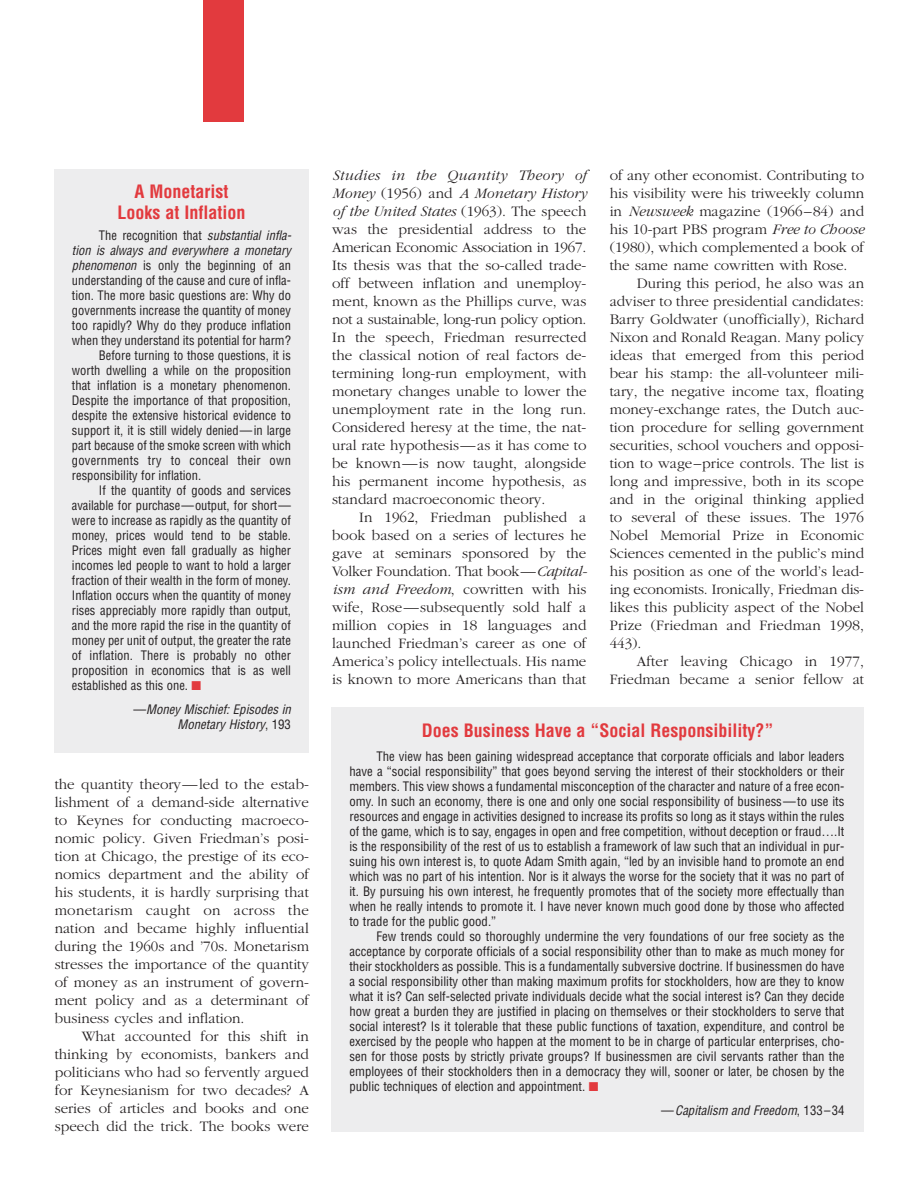
<style>
.page{position:relative;width:918px;height:1188px;background:#fff}
.page>*{position:absolute;margin:0;border:0;box-sizing:border-box;transform-origin:0 0}
.t1{font:700 condensed 18px/21px "Helvetica";color:#e23a3e;text-align:center}
.t2{font:300 15px/18px "Garamond";color:#231f20;text-align:justify}
.t3{font:condensed 12.75px/15px "Helvetica";color:#231f20;text-align:justify}
.t4{font:italic condensed 12.75px/15px "Helvetica";color:#231f20;text-align:right}
.t5{font:condensed 12.75px "Helvetica";letter-spacing:.02em;color:#231f20}
.s1{font-style:italic}
.s2{color:#e23a3e}
.s3{font-style:normal}
</style>
<div class="page">
<div style="left:203px;top:0;width:41px;height:122px;background:#e23a3e"></div>
<div style="left:332px;top:707px;width:532px;height:425px;background:#ededee"></div>
<div style="left:54px;top:169px;width:255px;height:584px;background:#ededee"></div>
<h1 class="t1" style="left:118px;top:182px;width:129px">A Monetarist<br>Looks at Inflation</h1>
<p class="t3" style="left:99px;top:229px;width:194px">The recognition that <span class="s1">substantial infla-</span></p>
<p class="t4" style="left:72px;top:244px;width:220px">tion is always and everywhere a monetary</p>
<p class="t3" style="left:72px;top:259px;width:221px"><span class="s1">phenomenon</span> is only the beginning of an</p>
<p class="t3" style="left:72px;top:274px;width:220px">understanding of the cause and cure of infla-</p>
<p class="t3" style="left:72px;top:289px;width:220px">tion. The more basic questions are: Why do</p>
<p class="t3" style="left:72px;top:304px;width:220px">governments increase the quantity of money</p>
<p class="t3" style="left:72px;top:319px;width:220px">too rapidly? Why do they produce inflation</p>
<p class="t3" style="left:72px;top:334px;width:220px">when they understand its potential for harm?</p>
<p class="t3" style="left:99px;top:349px;width:193px">Before turning to those questions, it is</p>
<p class="t3" style="left:72px;top:364px;width:220px">worth dwelling a while on the proposition</p>
<p class="t3" style="left:72px;top:379px;width:220px">that inflation is a monetary phenomenon.</p>
<p class="t3" style="left:72px;top:394px;width:220px">Despite the importance of that proposition,</p>
<p class="t3" style="left:72px;top:409px;width:221px">despite the extensive historical evidence to</p>
<p class="t3" style="left:72px;top:424px;width:220px">support it, it is still widely denied—in large</p>
<p class="t3" style="left:72px;top:439px;width:220px">part because of the smoke screen with which</p>
<p class="t5" style="left:72px;top:456px;width:220px">governments try to conceal their own</p>
<p class="t3" style="left:72px;top:469px;width:131px">responsibility for inflation.</p>
<p class="t3" style="left:99px;top:484px;width:193px">If the quantity of goods and services</p>
<p class="t3" style="left:72px;top:499px;width:220px">available for purchase—output, for short—</p>
<p class="t3" style="left:72px;top:514px;width:220px">were to increase as rapidly as the quantity of</p>
<p class="t3" style="left:72px;top:529px;width:221px">money, prices would tend to be stable.</p>
<p class="t3" style="left:72px;top:544px;width:220px">Prices might even fall gradually as higher</p>
<p class="t3" style="left:72px;top:559px;width:220px">incomes led people to want to hold a larger</p>
<p class="t3" style="left:72px;top:574px;width:220px">fraction of their wealth in the form of money.</p>
<p class="t3" style="left:72px;top:589px;width:220px">Inflation occurs when the quantity of money</p>
<p class="t3" style="left:72px;top:604px;width:220px">rises appreciably more rapidly than output,</p>
<p class="t3" style="left:72px;top:619px;width:220px">and the more rapid the rise in the quantity of</p>
<p class="t3" style="left:72px;top:634px;width:221px">money per unit of output, the greater the rate</p>
<p class="t3" style="left:72px;top:649px;width:220px">of inflation. There is probably no other</p>
<p class="t3" style="left:72px;top:664px;width:220px">proposition in economics that is as well</p>
<p class="t3" style="left:72px;top:679px;width:131px">established as this one. <span class="s2">■</span></p>
<p class="t4" style="left:134px;top:703px;width:159px"><span class="s3">—</span>Money Mischief: Episodes in<br>Monetary History<span class="s3">, 193</span></p>
<p class="t2" style="left:55px;top:776px;width:256px">the quantity theory—led to the estab&shy;lishment of a demand-side alternative to Keynes for conducting macroeco&shy;nomic policy. Given Friedman’s posi&shy;tion at Chicago, the prestige of its eco&shy;nomics department and the ability of his students, it is hardly surprising that monetarism caught on across the nation and became highly influential during the 1960s and ’70s. Monetarism stresses the importance of the quantity of money as an instrument of govern&shy;ment policy and as a determinant of business cycles and inflation.</p>
<p class="t2" style="left:55px;top:1028px;width:256px;text-indent:27px">What accounted for this shift in thinking by economists, bankers and politicians who had so fervently argued for Keynesianism for two decades? A series of articles and books and one speech did the trick. The books were</p>
<p class="t2" style="left:332px;top:167px;width:256px"><span class="s1">Studies in the Quantity Theory of Money</span> (1956) and <span class="s1">A Monetary History of the United States</span> (1963). The speech was the presidential address to the American Economic Association in 1967.<br>Its thesis was that the so-called trade&shy;off between inflation and unemploy&shy;ment, known as the Phillips curve, was not a sustainable, long-run policy option.<br>In the speech, Friedman resurrected the classical notion of real factors de&shy;termining long-run employment, with monetary changes unable to lower the unemployment rate in the long run.<br>Considered heresy at the time, the nat&shy;ural rate hypothesis—as it has come to be known—is now taught, alongside his permanent income hypothesis, as standard macroeconomic theory.</p>
<p class="t2" style="left:332px;top:509px;width:256px;text-indent:27px">In 1962, Friedman published a book based on a series of lectures he gave at seminars sponsored by the Volker Foundation. That book—<span class="s1">Capital&shy;ism and Freedom</span>, cowritten with his wife, Rose—subsequently sold half a million copies in 18 languages and launched Friedman’s career as one of America’s policy intellectuals. His name is known to more Americans than that</p>
<p class="t2" style="left:610px;top:167px;width:256px">of any other economist. Contributing to his visibility were his triweekly column in <span class="s1">Newsweek</span> magazine (1966–84) and his 10-part PBS program <span class="s1">Free to Choose </span>(1980), which complemented a book of the same name cowritten with Rose.</p>
<p class="t2" style="left:610px;top:275px;width:256px;text-indent:27px">During this period, he also was an adviser to three presidential candidates:<br>Barry Goldwater (unofficially), Richard Nixon and Ronald Reagan. Many policy ideas that emerged from this period bear his stamp: the all-volunteer mili&shy;tary, the negative income tax, floating money-exchange rates, the Dutch auc&shy;tion procedure for selling government securities, school vouchers and opposi&shy;tion to wage–price controls. The list is long and impressive, both in its scope and in the original thinking applied to several of these issues. The 1976<br>Nobel Memorial Prize in Economic Sciences cemented in the public’s mind his position as one of the world’s lead&shy;ing economists. Ironically, Friedman dis&shy;likes this publicity aspect of the Nobel Prize (Friedman and Friedman 1998, 443).</p>
<p class="t2" style="left:610px;top:653px;width:256px;text-align:right">After leaving Chicago in 1977,<br>Friedman became a senior fellow at</p>
<h1 class="t1" style="left:422px;top:722px;width:353px">Does Business Have a “Social Responsibility?”</h1>
<p class="t3" style="left:349px;top:750px;width:497px;text-indent:27px">The view has been gaining widespread acceptance that corporate officials and labor leaders have a “social responsibility” that goes beyond serving the interest of their stockholders or their members. This view shows a fundamental misconception of the character and nature of a free econ&shy;omy. In such an economy, there is one and only one social responsibility of business—to use its resources and engage in activities designed to increase its profits so long as it stays within the rules of the game, which is to say, engages in open and free competition, without deception or fraud….It is the responsibility of the rest of us to establish a framework of law such that an individual in pur&shy;suing his own interest is, to quote Adam Smith again, “led by an invisible hand to promote an end which was no part of his intention. Nor is it always the worse for the society that it was no part of it. By pursuing his own interest, he frequently promotes that of the society more effectually than when he really intends to promote it. I have never known much good done by those who affected to trade for the public good.”</p>
<p class="t3" style="left:349px;top:930px;width:497px;text-indent:27px">Few trends could so thoroughly undermine the very foundations of our free society as the acceptance by corporate officials of a social responsibility other than to make as much money for their stockholders as possible. This is a fundamentally subversive doctrine. If businessmen do have a social responsibility other than making maximum profits for stockholders, how are they to know what it is? Can self-selected private individuals decide what the social interest is? Can they decide how great a burden they are justified in placing on themselves or their stockholders to serve that social interest? Is it tolerable that these public functions of taxation, expenditure, and control be exercised by the people who happen at the moment to be in charge of particular enterprises, cho&shy;sen for those posts by strictly private groups? If businessmen are civil servants rather than the employees of their stockholders then in a democracy they will, sooner or later, be chosen by the public techniques of election and appointment. <span class="s2">■</span></p>
<p class="t4" style="left:661px;top:1104px;width:185px"><span class="s3">—</span>Capitalism and Freedom<span class="s3">, 133–34</span></p>
</div>
